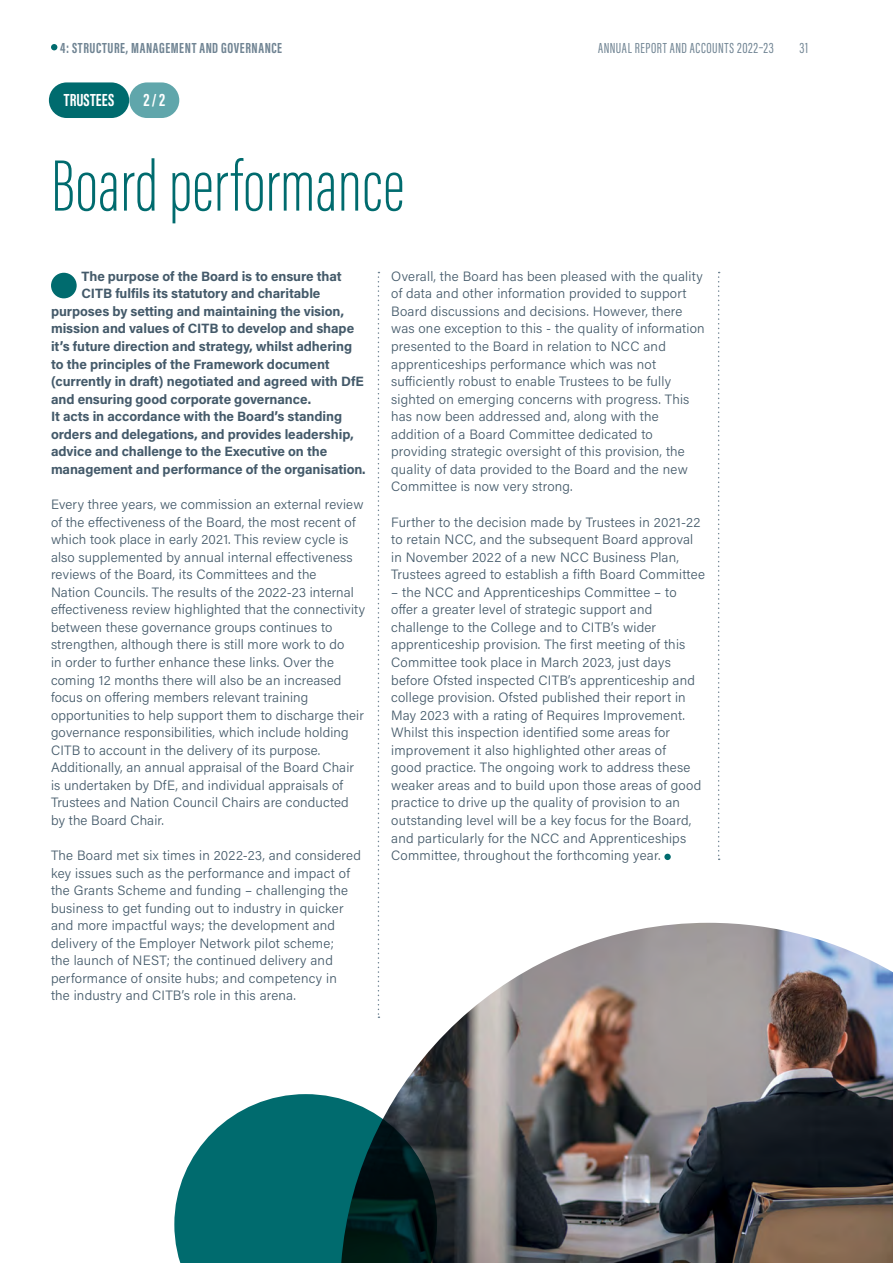
<style>
.page{position:relative;width:893px;height:1263px;background:#fff}
.page>*{position:absolute;margin:0;border:0;box-sizing:border-box;transform-origin:0 0}
.Page_Header{font:200 75px "Acumin Pro Extra Cond";color:#006b6e}
.Pill_text{font:700 18px "Acumin Pro Extra Cond";letter-spacing:.01em;color:#fff}
.t1{font:700 15px "Acumin Pro Extra Cond";letter-spacing:.04em;color:#708493}
.t2{font:15px "Acumin Pro Extra Cond";letter-spacing:.04em;color:#708493}
.Body{font:300 13.5px/17.5px "Acumin Pro";letter-spacing:.015em;color:#445a6a}
.Intro_Paragraph{font:700 13.5px "Acumin Pro";letter-spacing:-.005em;color:#445a6a}
</style>
<div class="page">
<div style="left:51px;top:273px;width:26px;height:25px;background:#006b6e;border-radius:50%"></div>
<svg style="left:378px;top:272px;width:1px;height:650px"></svg>
<div style="left:49px;top:82px;width:80px;height:36px;background:#006b6e;border-radius:18px"></div>
<div style="left:664px;top:854px;width:7px;height:6px;background:#006b6e;border-radius:50%"></div>
<img style="left:377px;top:923px;width:516px;height:340px">
<svg style="left:718px;top:272px;width:2px;height:588px"></svg>
<div style="left:129px;top:82px;width:50px;height:36px;background:#60a6ab;border-radius:18px"></div>
<svg style="left:174px;top:1094px;width:263px;height:169px;background:#1e6466"></svg>
<svg style="left:51px;top:44px;width:6px;height:6px"></svg>
<p class="t1" style="left:60px;top:38px;width:223px">4: STRUCTURE, MANAGEMENT AND GOVERNANCE</p>
<p class="t2" style="left:598px;top:39px;width:177px">ANNUAL REPORT AND ACCOUNTS 2022–23</p>
<p class="t2" style="left:799px;top:39px;width:10px">31</p>
<p class="Pill_text" style="left:64px;top:89px;width:52px">TRUSTEES</p>
<p class="Pill_text" style="left:143px;top:89px;width:23px">2 / 2</p>
<h1 class="Page_Header" style="left:51px;top:141px;width:355px">Board performance</h1>
<p class="Intro_Paragraph" style="left:82px;top:267px;width:262px">The purpose of the Board is to ensure that</p>
<p class="Intro_Paragraph" style="left:82px;top:284px;width:240px">CITB fulfils its statutory and charitable</p>
<p class="Intro_Paragraph" style="left:51px;top:302px;width:295px">purposes by setting and maintaining the vision,</p>
<p class="Intro_Paragraph" style="left:51px;top:319px;width:305px">mission and values of CITB to develop and shape</p>
<p class="Intro_Paragraph" style="left:51px;top:337px;width:303px">it’s future direction and strategy, whilst adhering</p>
<p class="Intro_Paragraph" style="left:51px;top:354px;width:280px">to the principles of the Framework document</p>
<p class="Intro_Paragraph" style="left:51px;top:372px;width:314px">(currently in draft) negotiated and agreed with DfE</p>
<p class="Intro_Paragraph" style="left:51px;top:389px;width:262px">and ensuring good corporate governance.</p>
<p class="Intro_Paragraph" style="left:51px;top:407px;width:293px">It acts in accordance with the Board’s standing</p>
<p class="Intro_Paragraph" style="left:51px;top:425px;width:304px">orders and delegations, and provides leadership,</p>
<p class="Intro_Paragraph" style="left:51px;top:442px;width:278px">advice and challenge to the Executive on the</p>
<p class="Intro_Paragraph" style="left:51px;top:460px;width:316px">management and performance of the organisation.</p>
<p class="Body" style="left:51px;top:495px;width:316px">Every three years, we commission an external review of the effectiveness of the Board, the most recent of which took place in early 2021. This review cycle is also supplemented by annual internal effectiveness reviews of the Board, its Committees and the<br>Nation Councils. The results of the 2022‑23 internal effectiveness review highlighted that the connectivity between these governance groups continues to strengthen, although there is still more work to do<br>in order to further enhance these links. Over the coming 12 months there will also be an increased focus on offering members relevant training opportunities to help support them to discharge their governance responsibilities, which include holding CITB to account in the delivery of its purpose.<br>Additionally, an annual appraisal of the Board Chair is undertaken by DfE, and individual appraisals of Trustees and Nation Council Chairs are conducted by the Board Chair.</p>
<p class="Body" style="left:51px;top:846px;width:311px">The Board met six times in 2022‑23, and considered key issues such as the performance and impact of the Grants Scheme and funding – challenging the business to get funding out to industry in quicker and more impactful ways; the development and delivery of the Employer Network pilot scheme;<br>the launch of NEST; the continued delivery and performance of onsite hubs; and competency in<br>the industry and CITB’s role in this arena.</p>
<p class="Body" style="left:391px;top:267px;width:315px">Overall, the Board has been pleased with the quality of data and other information provided to support Board discussions and decisions. However, there was one exception to this - the quality of information presented to the Board in relation to NCC and apprenticeships performance which was not sufficiently robust to enable Trustees to be fully sighted on emerging concerns with progress. This has now been addressed and, along with the addition of a Board Committee dedicated to providing strategic oversight of this provision, the quality of data provided to the Board and the new Committee is now very strong.</p>
<p class="Body" style="left:391px;top:512px;width:315px">Further to the decision made by Trustees in 2021‑22 to retain NCC, and the subsequent Board approval in November 2022 of a new NCC Business Plan, Trustees agreed to establish a fifth Board Committee</p>
<p class="Body" style="left:391px;top:583px;width:312px">– the NCC and Apprenticeships Committee – to offer a greater level of strategic support and challenge to the College and to CITB’s wider apprenticeship provision. The first meeting of this Committee took place in March 2023, just days before Ofsted inspected CITB’s apprenticeship and college provision. Ofsted published their report in May 2023 with a rating of Requires Improvement.<br>Whilst this inspection identified some areas for improvement it also highlighted other areas of<br>good practice. The ongoing work to address these weaker areas and to build upon those areas of good practice to drive up the quality of provision to an outstanding level will be a key focus for the Board, and particularly for the NCC and Apprenticeships Committee, throughout the forthcoming year.</p>
</div>
